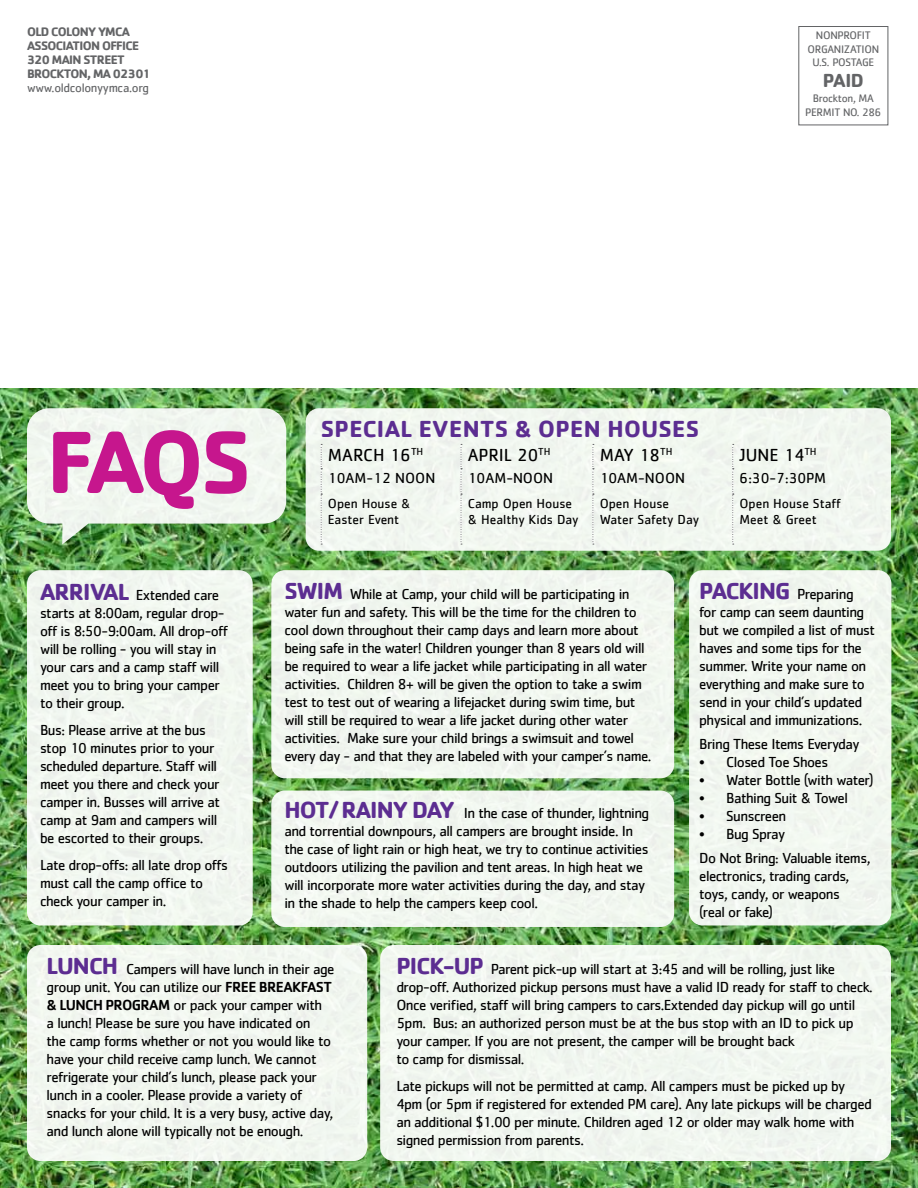
<style>
.page{position:relative;width:918px;height:1188px;background:#fff}
.page>*{position:absolute;margin:0;border:0;box-sizing:border-box;transform-origin:0 0}
.t1{font:700 91.5px "Cachet";color:#c6168d}
.t2{font:700 24px "Cachet";letter-spacing:.015em;color:#5c2d91}
.t3{font:700 19.5px "Cachet";color:#636466}
.t4{font:18px "Cachet";color:#000}
.t5{font:15px/18px "Cachet";letter-spacing:-.035em;color:#000}
.t6{font:15px "Cachet";color:#000}
.t7{font:13.5px/16.2px "Cachet";color:#000}
.t8{font:700 12.75px/14px "Cachet";letter-spacing:-.05em;color:#636466}
.t9{font:12.75px "Cachet";letter-spacing:-.025em;color:#636466}
.t10{font:11.25px/13.5px "Cachet";letter-spacing:-.025em;color:#636466;text-align:center}
.s1{font-weight:700;font-size:24px;color:#5c2d91}
.s2{font-weight:500}
</style>
<div class="page">
<div style="left:798px;top:26px;width:90px;height:99px;border:1px solid #636466"></div>
<img style="left:0;top:389px;width:918px;height:799px">
<svg style="left:27px;top:408px;width:259px;height:136px"></svg>
<div style="left:27px;top:570px;width:226px;height:355px;background:#f1f7f0;border-radius:14px"></div>
<div style="left:271px;top:570px;width:403px;height:208px;background:#f1f7f0;border-radius:14px"></div>
<div style="left:689px;top:570px;width:202px;height:355px;background:#f1f7f0;border-radius:14px"></div>
<div style="left:27px;top:945px;width:340px;height:216px;background:#f2f7f0;border-radius:14px"></div>
<div style="left:380px;top:945px;width:511px;height:216px;background:#f1f7f0;border-radius:14px"></div>
<div style="left:271px;top:791px;width:403px;height:136px;background:#f1f7f0;border-radius:14px"></div>
<div style="left:306px;top:408px;width:585px;height:143px;background:#f1f7f0;border-radius:14px"></div>
<svg style="left:321px;top:444px;width:1px;height:101px"></svg>
<svg style="left:461px;top:444px;width:1px;height:101px"></svg>
<svg style="left:593px;top:444px;width:1px;height:101px"></svg>
<svg style="left:732px;top:444px;width:2px;height:101px"></svg>
<p class="t8" style="left:27px;top:25px;width:125px">OLD COLONY YMCA<br>ASSOCIATION OFFICE<br>320 MAIN STREET<br>BROCKTON, MA 02301</p>
<p class="t9" style="left:27px;top:80px;width:124px">www.oldcolonyymca.org</p>
<p class="t10" style="left:808px;top:29px;width:73px">NONPROFIT<br>ORGANIZATION<br>U.S. POSTAGE</p>
<h3 class="t3" style="left:823px;top:68px;width:42px">PAID</h3>
<p class="t10" style="left:805px;top:92px;width:78px">Brockton, MA<br>PERMIT NO. 286</p>
<h1 class="t1" style="left:47px;top:403px;width:206px">FAQS</h1>
<p class="t5" style="left:40px;top:586px;width:190px"><span class="s1">ARRIVAL</span> Extended care starts at 8:00am, regular drop&shy;off is 8:50-9:00am. All drop-off will be rolling - you will stay in your cars and a camp staff will meet you to bring your camper to their group.</p>
<p class="t5" style="left:40px;top:721px;width:181px">Bus: Please arrive at the bus stop 10 minutes prior to your scheduled departure. Staff will meet you there and check your camper in. Busses will arrive at camp at 9am and campers will be escorted to their groups.</p>
<p class="t5" style="left:40px;top:856px;width:190px">Late drop-offs: all late drop offs must call the camp office to check your camper in.</p>
<h2 class="t2" style="left:321px;top:413px;width:380px">SPECIAL EVENTS &amp; OPEN HOUSES</h2>
<p class="t4" style="left:328px;top:444px;width:97px">MARCH 16<sup>TH</sup></p>
<p class="t4" style="left:468px;top:444px;width:84px">APRIL 20<sup>TH</sup></p>
<p class="t4" style="left:600px;top:444px;width:74px">MAY 18<sup>TH</sup></p>
<p class="t4" style="left:740px;top:444px;width:79px">JUNE 14<sup>TH</sup></p>
<p class="t6" style="left:328px;top:470px;width:109px">10AM-12 NOON</p>
<p class="t6" style="left:468px;top:470px;width:87px">10AM-NOON</p>
<p class="t6" style="left:600px;top:470px;width:87px">10AM-NOON</p>
<p class="t5" style="left:740px;top:469px;width:88px">6:30-7:30PM</p>
<p class="t7" style="left:328px;top:495px;width:84px">Open House &amp;<br>Easter Event</p>
<p class="t7" style="left:468px;top:495px;width:112px">Camp Open House &amp; Healthy Kids Day</p>
<p class="t7" style="left:600px;top:495px;width:101px">Open House<br>Water Safety Day</p>
<p class="t7" style="left:740px;top:495px;width:103px">Open House Staff<br>Meet &amp; Greet</p>
<p class="t5" style="left:284px;top:585px;width:369px"><span class="s1">SWIM</span> While at Camp, your child will be participating in water fun and safety. This will be the time for the children to cool down throughout their camp days and learn more about being safe in the water! Children younger than 8 years old will be required to wear a life jacket while participating in all water activities. Children 8+ will be given the option to take a swim test to test out of wearing a lifejacket during swim time, but will still be required to wear a life jacket during other water activities. Make sure your child brings a swimsuit and towel every day - and that they are labeled with your camper’s name.</p>
<p class="t5" style="left:699px;top:585px;width:177px"><span class="s1">PACKING</span> Preparing<br>for camp can seem daunting but we compiled a list of must haves and some tips for the summer. Write your name on everything and make sure to send in your child’s updated physical and immunizations.</p>
<p class="t5" style="left:699px;top:735px;width:162px">Bring These Items Everyday</p>
<p class="t5" style="left:699px;top:753px;width:131px">• Closed Toe Shoes</p>
<p class="t5" style="left:699px;top:771px;width:176px">• Water Bottle (with water)</p>
<p class="t5" style="left:699px;top:789px;width:150px">• Bathing Suit &amp; Towel</p>
<p class="t5" style="left:699px;top:807px;width:89px">• Sunscreen</p>
<p class="t5" style="left:699px;top:822px;width:173px;line-height:24px">• Bug Spray<br>Do Not Bring: Valuable items,</p>
<p class="t5" style="left:699px;top:867px;width:152px">electronics, trading cards, toys, candy, or weapons (real or fake)</p>
<p class="t5" style="left:284px;top:803px;width:366px"><span class="s1">HOT/ RAINY DAY</span> In the case of thunder, lightning and torrential downpours, all campers are brought inside. In the case of light rain or high heat, we try to continue activities outdoors utilizing the pavilion and tent areas. In high heat we will incorporate more water activities during the day, and stay in the shade to help the campers keep cool.</p>
<p class="t5" style="left:47px;top:960px;width:289px"><span class="s1">LUNCH</span> Campers will have lunch in their age group unit. You can utilize our <span class="s2">FREE BREAKFAST &amp; LUNCH PROGRAM</span> or pack your camper with<br>a lunch! Please be sure you have indicated on<br>the camp forms whether or not you would like to have your child receive camp lunch. We cannot refrigerate your child’s lunch, please pack your lunch in a cooler. Please provide a variety of snacks for your child. It is a very busy, active day, and lunch alone will typically not be enough.</p>
<p class="t5" style="left:396px;top:960px;width:478px"><span class="s1">PICK-UP</span> Parent pick-up will start at 3:45 and will be rolling, just like drop-off. Authorized pickup persons must have a valid ID ready for staff to check.<br>Once verified, staff will bring campers to cars.Extended day pickup will go until 5pm. Bus: an authorized person must be at the bus stop with an ID to pick up your camper. If you are not present, the camper will be brought back<br>to camp for dismissal.</p>
<p class="t5" style="left:396px;top:1077px;width:477px">Late pickups will not be permitted at camp. All campers must be picked up by 4pm (or 5pm if registered for extended PM care). Any late pickups will be charged an additional $1.00 per minute. Children aged 12 or older may walk home with signed permission from parents.</p>
</div>
